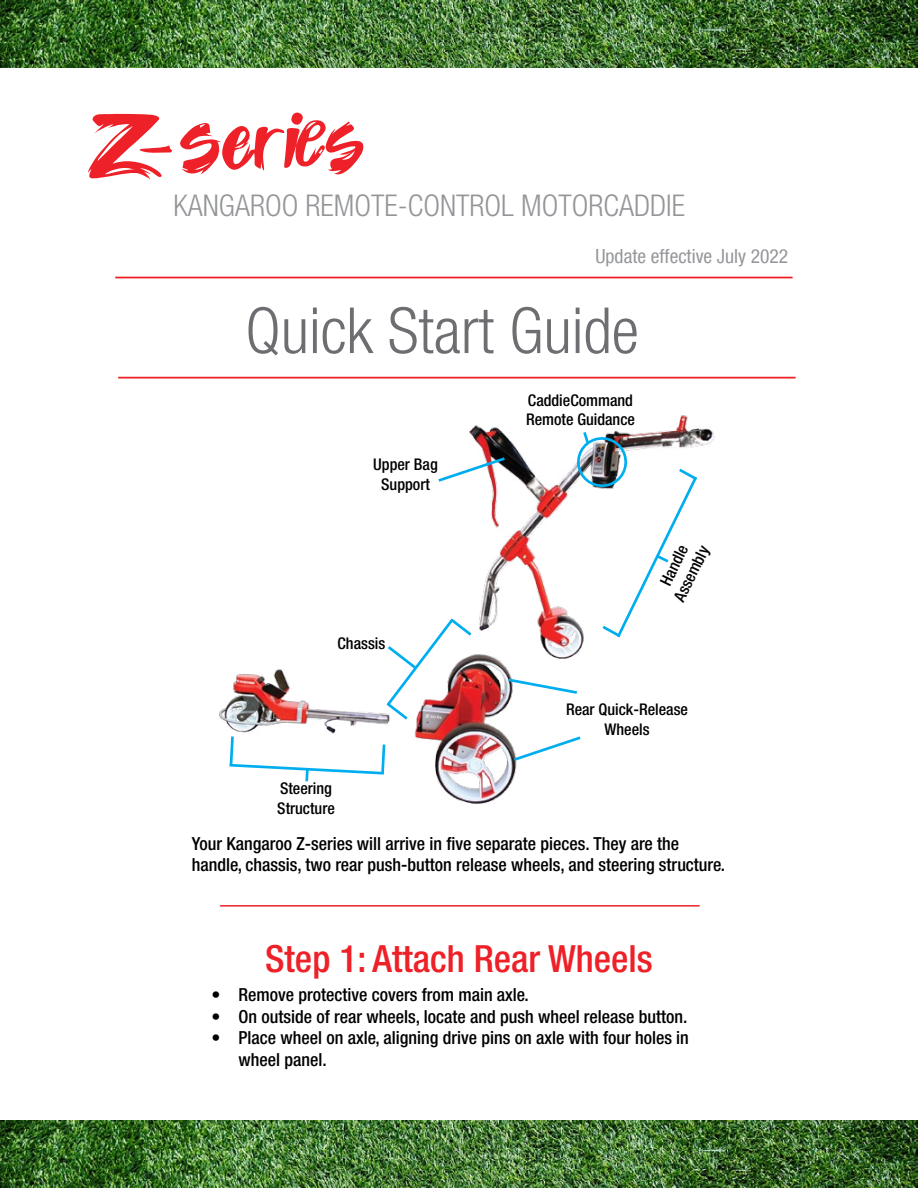
<style>
.page{position:relative;width:918px;height:1188px;background:#fff}
.page>*{position:absolute;margin:0;border:0;box-sizing:border-box;transform-origin:0 0}
.t1{font:300 condensed 63.75px "Helvetica Neue LT Com";color:#6d6e71}
.t2{font:500 condensed 37.5px "Helvetica Neue LT Com";color:#ed2127}
.t3{font:300 condensed 30px "Helvetica Neue LT Com";color:#939598}
.t4{font:condensed 19.5px "Helvetica Neue LT Com";color:#939598}
.t5{font:500 condensed 18px/21.6px "Helvetica Neue LT Com";color:#000}
.t6{font:500 condensed 16.2px/19.4px "Helvetica Neue LT Com";color:#000;text-align:center}
</style>
<div class="page">
<img style="left:0;top:0;width:917px;height:67px">
<img style="left:0;top:1121px;width:917px;height:67px">
<svg style="left:88px;top:113px;width:276px;height:66px"></svg>
<img style="left:219px;top:415px;width:496px;height:389px">
<svg style="left:227px;top:734px;width:160px;height:50px"></svg>
<img style="left:384px;top:616px;width:90px;height:106px">
<svg style="left:576px;top:429px;width:124px;height:211px"></svg>
<svg style="left:435px;top:455px;width:73px;height:29px"></svg>
<svg style="left:511px;top:734px;width:73px;height:29px"></svg>
<svg style="left:506px;top:677px;width:74px;height:19px"></svg>
<hr style="left:115px;top:277px;width:678px;height:1px;background:#ed2127">
<hr style="left:118px;top:377px;width:678px;height:2px;background:#ed2127">
<hr style="left:220px;top:905px;width:480px;height:2px;background:#ed2127">
<h3 class="t3" style="left:173px;top:188px;width:513px">KANGAROO REMOTE-CONTROL MOTORCADDIE</h3>
<p class="t4" style="left:596px;top:245px;width:194px">Update effective July 2022</p>
<h1 class="t1" style="left:245px;top:294px;width:395px">Quick Start Guide</h1>
<p class="t6" style="left:373px;top:455px;width:66px">Upper Bag<br>Support</p>
<p class="t6" style="left:338px;top:633px;width:49px">Chassis</p>
<p class="t6" style="left:277px;top:779px;width:59px;text-align:left">Steering<br>Structure</p>
<p class="t6" style="left:526px;top:390px;width:110px;text-align:left">CaddieCommand<br>Remote Guidance</p>
<p class="t6" style="left:652px;top:588px;width:61px;rotate:-64deg">Handle<br>Assembly</p>
<p class="t6" style="left:566px;top:700px;width:124px">Rear Quick-Release<br>Wheels</p>
<p class="t5" style="left:192px;top:832px;width:535px">Your Kangaroo Z-series will arrive in five separate pieces. They are the handle, chassis, two rear push-button release wheels, and steering structure.</p>
<h2 class="t2" style="left:265px;top:936px;width:389px">Step 1: Attach Rear Wheels</h2>
<p class="t5" style="left:212px;top:984px;width:319px">• Remove protective covers from main axle.</p>
<p class="t5" style="left:212px;top:1005px;width:477px">• On outside of rear wheels, locate and push wheel release button.</p>
<p class="t5" style="left:239px;top:1027px;width:452px;text-indent:-27px">• Place wheel on axle, aligning drive pins on axle with four holes in wheel panel.</p>
</div>
